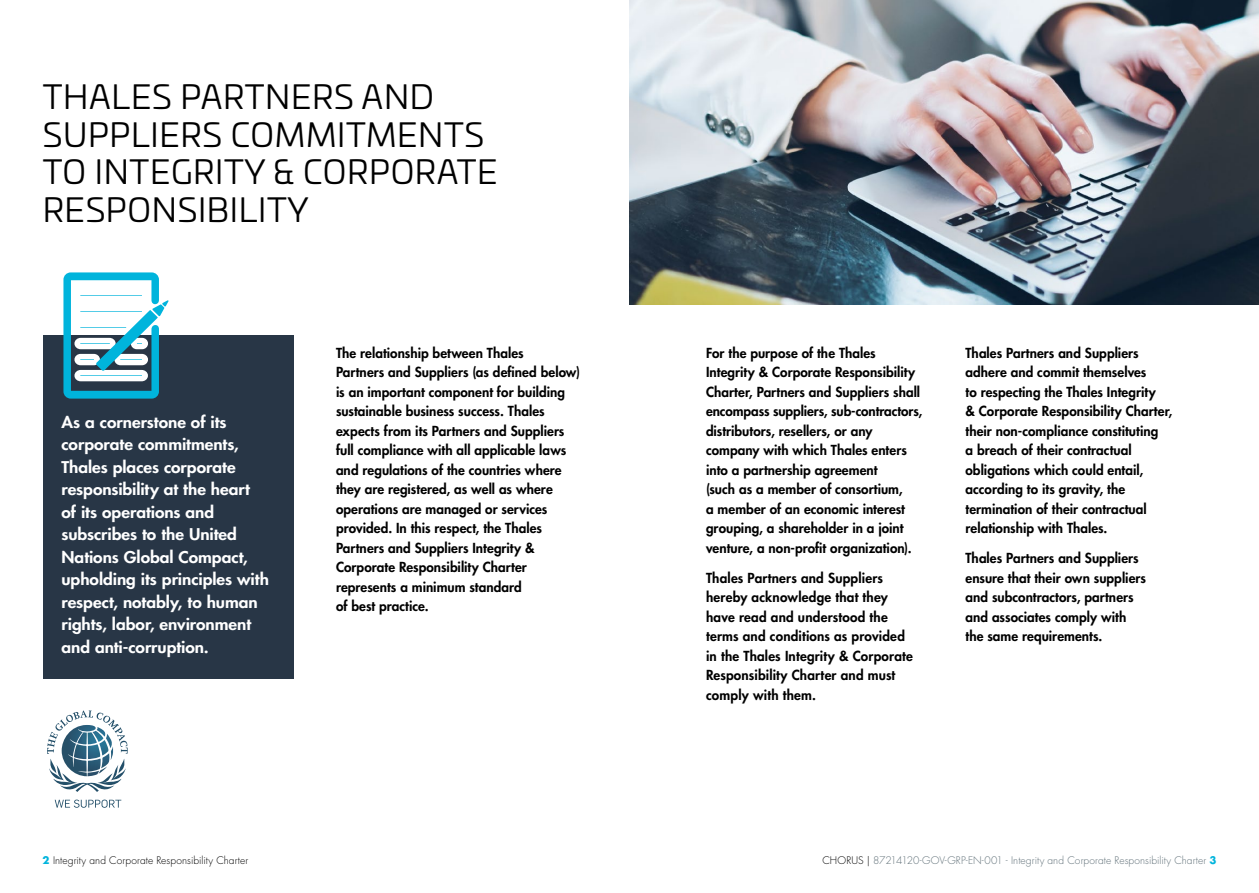
<style>
.page{position:relative;width:1259px;height:893px;background:#fff}
.page>*{position:absolute;margin:0;border:0;box-sizing:border-box;transform-origin:0 0}
.t1{font:33px/37.5px "Univia Pro";letter-spacing:.02em;color:#000}
.t2{font:800 15.75px/22.5px "Futura Std";color:#fff;scale:1.09 1}
.t3{font:800 13.5px/19.5px "Futura Std";letter-spacing:.005em;color:#000}
.t4{font:300 10.2px "Futura Std";letter-spacing:.005em;color:#607078}
.t5{font:300 10.2px "Futura Std";letter-spacing:.005em;color:#000}
.s1{font-weight:700;color:#00b4dc}
.s2{color:#000}
</style>
<div class="page">
<div style="left:43px;top:335px;width:250px;height:344px;background:#283646"></div>
<svg style="left:63px;top:272px;width:106px;height:127px"></svg>
<img style="left:629px;top:0;width:630px;height:304px">
<svg style="left:47px;top:710px;width:81px;height:82px"></svg>
<img style="left:88px;top:744px;width:12px;height:15px">
<svg style="left:55px;top:800px;width:66px;height:8px"></svg>
<h1 class="t1" style="left:43px;top:77px;width:456px">THALES PARTNERS AND<br>SUPPLIERS COMMITMENTS<br>TO INTEGRITY &amp; CORPORATE<br>RESPONSIBILITY</h1>
<p class="t2" style="left:61px;top:410px;width:192px">As a cornerstone of its corporate commitments,<br>Thales places corporate responsibility at the heart<br>of its operations and subscribes to the United<br>Nations Global Compact, upholding its principles with respect, notably, to human rights, labor, environment and anti-corruption.</p>
<p class="t3" style="left:336px;top:343px;width:246px">The relationship between Thales<br>Partners and Suppliers (as defined below) is an important component for building sustainable business success. Thales expects from its Partners and Suppliers full compliance with all applicable laws and regulations of the countries where they are registered, as well as where operations are managed or services provided. In this respect, the Thales Partners and Suppliers Integrity &amp; Corporate Responsibility Charter represents a minimum standard<br>of best practice.</p>
<p class="t3" style="left:706px;top:343px;width:218px">For the purpose of the Thales Integrity &amp; Corporate Responsibility Charter, Partners and Suppliers shall encompass suppliers, sub-contractors, distributors, resellers, or any company with which Thales enters into a partnership agreement<br>(such as a member of consortium,<br>a member of an economic interest grouping, a shareholder in a joint venture, a non-profit organization).</p>
<p class="t3" style="left:706px;top:568px;width:208px">Thales Partners and Suppliers hereby acknowledge that they have read and understood the terms and conditions as provided in the Thales Integrity &amp; Corporate<br>Responsibility Charter and must comply with them.</p>
<p class="t3" style="left:965px;top:343px;width:208px">Thales Partners and Suppliers adhere and commit themselves<br>to respecting the Thales Integrity<br>&amp; Corporate Responsibility Charter, their non-compliance constituting<br>a breach of their contractual obligations which could entail, according to its gravity, the termination of their contractual relationship with Thales.</p>
<p class="t3" style="left:965px;top:548px;width:182px">Thales Partners and Suppliers ensure that their own suppliers and subcontractors, partners and associates comply with the same requirements.</p>
<p class="t5" style="left:43px;top:854px;width:207px"><span class="s1">2</span> Integrity and Corporate Responsibility Charter</p>
<p class="t4" style="left:822px;top:854px;width:395px"><span class="s2">CHORUS |</span> 87214120-GOV-GRP-EN-001 - Integrity and Corporate Responsibility Charter <span class="s1">3</span></p>
</div>
